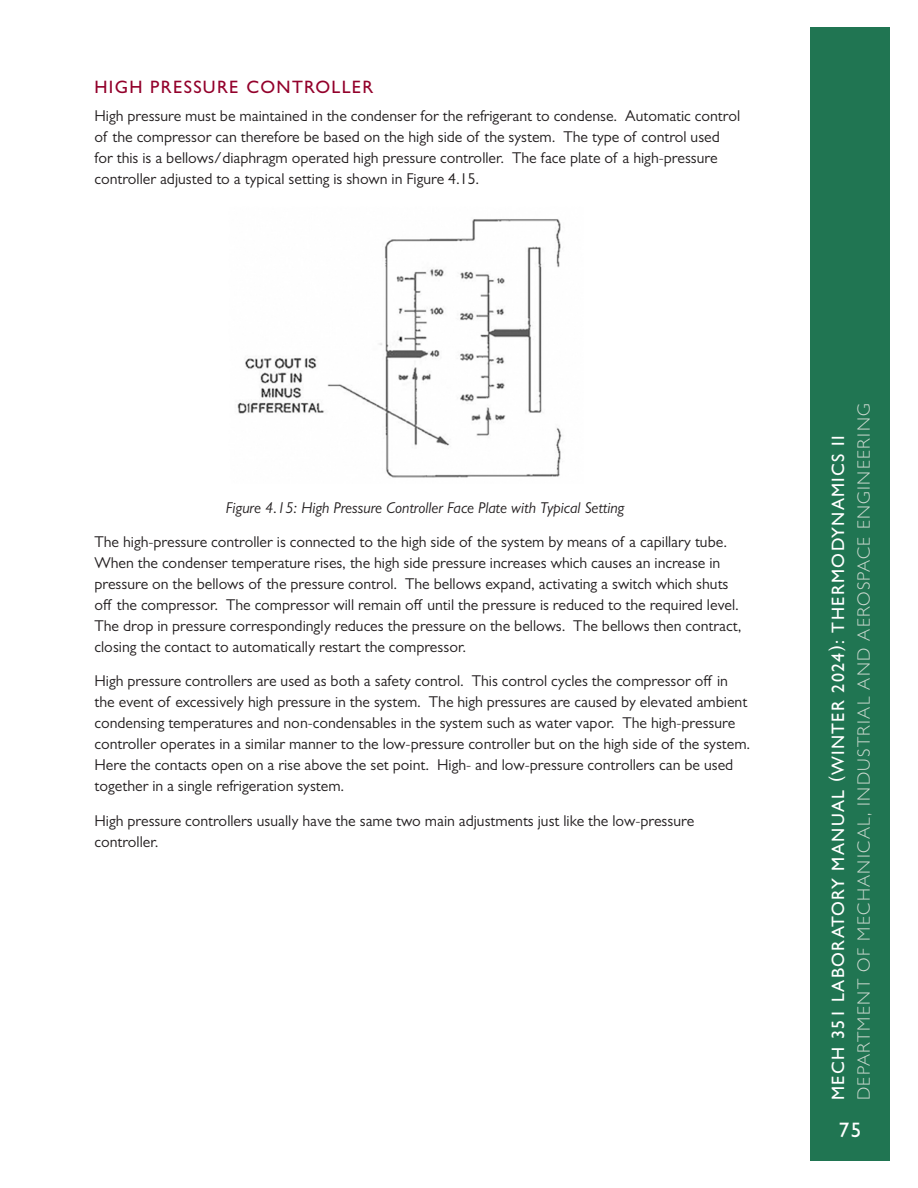
<style>
.page{position:relative;width:918px;height:1188px;background:#fff}
.page>*{position:absolute;margin:0;border:0;box-sizing:border-box;transform-origin:0 0}
.t1{font:500 21px "Gill Sans MT Pro";color:#fff}
.t2{font:300 18px/25.5px "Gill Sans MT Pro";letter-spacing:.075em;color:#cbd8cf}
.t3{font:500 18px "Gill Sans MT Pro";letter-spacing:.075em;color:#93012b}
.t4{font:15.75px/21px "Gill Sans MT Pro";color:#231f20}
.t5{font:italic 15.75px "Gill Sans MT Pro";color:#231f20}
.s1{font-weight:500;color:#fff}
.s2{font-family:"Gill Sans";font-weight:400;color:#fff}
</style>
<div class="page">
<div style="left:810px;top:27px;width:80px;height:1134px;background:#207552"></div>
<img style="left:237px;top:219px;width:325px;height:259px">
<p class="t3" style="left:94px;top:77px;width:281px">HIGH PRESSURE CONTROLLER</p>
<p class="t4" style="left:94px;top:105px;width:647px">High pressure must be maintained in the condenser for the refrigerant to condense. Automatic control of the compressor can therefore be based on the high side of the system. The type of control used for this is a bellows/diaphragm operated high pressure controller. The face plate of a high-pressure controller adjusted to a typical setting is shown in Figure 4.15.</p>
<p class="t5" style="left:226px;top:498px;width:400px">Figure 4.15: High Pressure Controller Face Plate with Typical Setting</p>
<p class="t4" style="left:94px;top:531px;width:648px">The high-pressure controller is connected to the high side of the system by means of a capillary tube.<br>When the condenser temperature rises, the high side pressure increases which causes an increase in pressure on the bellows of the pressure control. The bellows expand, activating a switch which shuts off the compressor. The compressor will remain off until the pressure is reduced to the required level.<br>The drop in pressure correspondingly reduces the pressure on the bellows. The bellows then contract, closing the contact to automatically restart the compressor.</p>
<p class="t4" style="left:94px;top:671px;width:657px">High pressure controllers are used as both a safety control. This control cycles the compressor off in the event of excessively high pressure in the system. The high pressures are caused by elevated ambient condensing temperatures and non-condensables in the system such as water vapor. The high-pressure controller operates in a similar manner to the low-pressure controller but on the high side of the system.<br>Here the contacts open on a rise above the set point. High- and low-pressure controllers can be used together in a single refrigeration system.</p>
<p class="t4" style="left:94px;top:810px;width:601px">High pressure controllers usually have the same two main adjustments just like the low-pressure controller.</p>
<p class="t2" style="left:825px;top:1100px;width:698px;rotate:-90deg"><span class="s1">MECH 351 LABORATORY MANUAL </span><sup>(</sup><span class="s2">WINTER</span> <span class="s1">202</span><span class="s2">4</span><sup>)</sup><span class="s1">: THERMODYNAMICS II<br></span>DEPARTMENT OF MECHANICAL, INDUSTRIAL AND AEROSPACE ENGINEERING</p>
<h1 class="t1" style="left:839px;top:1118px;width:24px">75</h1>
</div>
